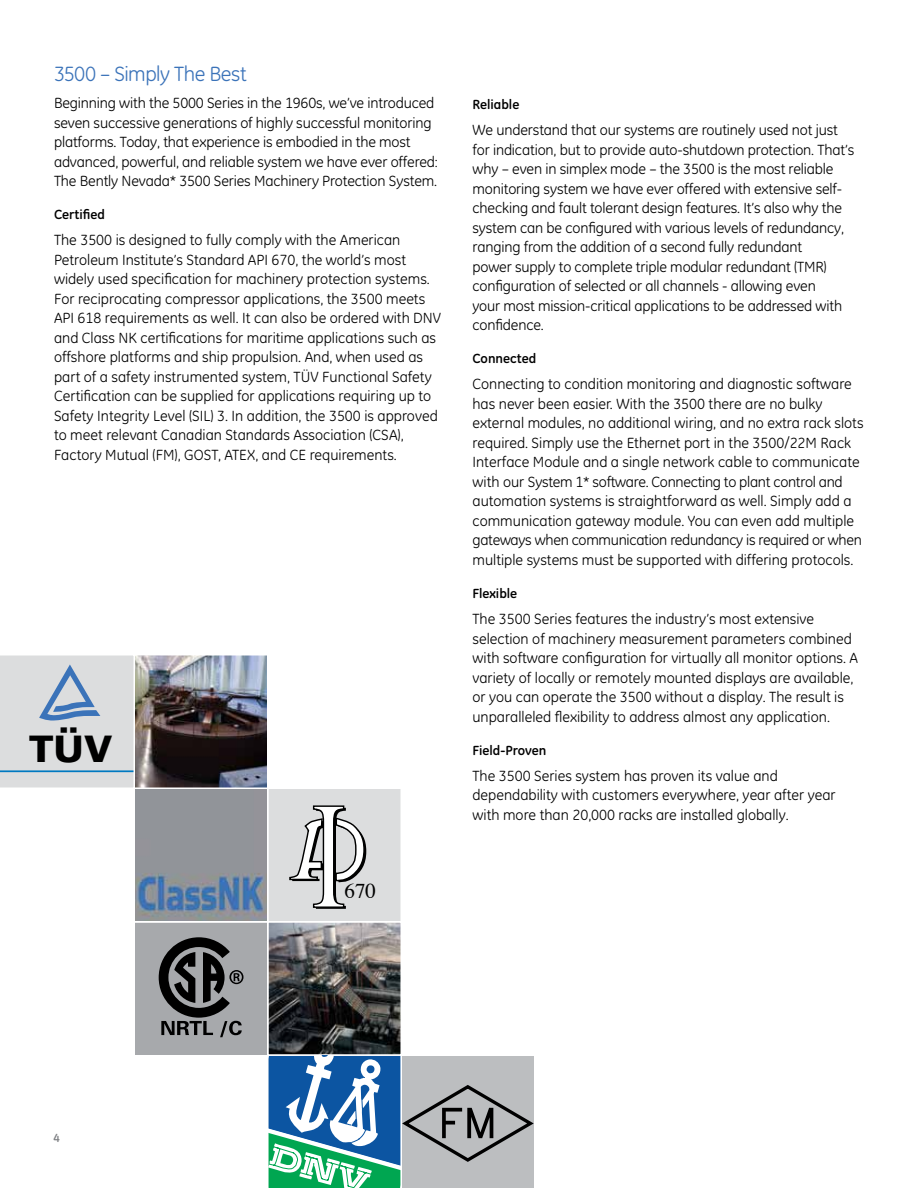
<style>
.page{position:relative;width:918px;height:1188px;background:#fff}
.page>*{position:absolute;margin:0;border:0;box-sizing:border-box;transform-origin:0 0}
.t1{font:900 36.6px "Univers";color:#000}
.t2{font:21px "GE Inspira";letter-spacing:-.025em;color:#3b73b9}
.t3{font:21px "Times";color:#000}
.t4{font:15px/19.5px "GE Inspira";color:#000}
.t5{font:700 13.5px "GE Inspira";color:#000}
.t6{font:700 12px "GE Inspira";color:#808285}
</style>
<div class="page">
<img style="left:270px;top:924px;width:129px;height:129px">
<div style="left:267px;top:921px;width:135px;height:135px;border:2px solid #fff"></div>
<div style="left:267px;top:788px;width:135px;height:135px;background:#dcddde;border:2px solid #fff"></div>
<img style="left:136px;top:791px;width:129px;height:129px">
<div style="left:133px;top:788px;width:135px;height:135px;border:2px solid #fff"></div>
<img style="left:136px;top:657px;width:129px;height:129px">
<div style="left:133px;top:654px;width:135px;height:135px;border:2px solid #fff"></div>
<svg style="left:0;top:654px;width:135px;height:135px;background:#d1d7dc"></svg>
<svg style="left:289px;top:805px;width:77px;height:104px"></svg>
<div style="left:135px;top:923px;width:132px;height:131px;background:#a7a9ac"></div>
<svg style="left:159px;top:937px;width:85px;height:100px"></svg>
<svg style="left:267px;top:1054px;width:267px;height:134px;background:#82a4b0"></svg>
<h2 class="t2" style="left:54px;top:61px;width:194px">3500 – Simply The Best</h2>
<p class="t4" style="left:54px;top:93px;width:385px">Beginning with the 5000 Series in the 1960s, we’ve introduced seven successive generations of highly successful monitoring platforms. Today, that experience is embodied in the most advanced, powerful, and reliable system we have ever offered:<br>The Bently Nevada* 3500 Series Machinery Protection System.</p>
<p class="t5" style="left:54px;top:206px;width:52px">Certified</p>
<p class="t4" style="left:54px;top:230px;width:389px">The 3500 is designed to fully comply with the American Petroleum Institute’s Standard API 670, the world’s most widely used specification for machinery protection systems.<br>For reciprocating compressor applications, the 3500 meets API 618 requirements as well. It can also be ordered with DNV and Class NK certifications for maritime applications such as offshore platforms and ship propulsion. And, when used as part of a safety instrumented system, TÜV Functional Safety Certification can be supplied for applications requiring up to Safety Integrity Level (SIL) 3. In addition, the 3500 is approved to meet relevant Canadian Standards Association (CSA), Factory Mutual (FM), GOST, ATEX, and CE requirements.</p>
<h1 class="t1" style="left:29px;top:725px;width:85px">TÜV</h1>
<h2 class="t3" style="left:345px;top:871px;width:33px">670</h2>
<p class="t5" style="left:472px;top:96px;width:48px">Reliable</p>
<p class="t4" style="left:472px;top:120px;width:383px">We understand that our systems are routinely used not just for indication, but to provide auto-shutdown protection. That’s why – even in simplex mode – the 3500 is the most reliable monitoring system we have ever offered with extensive self&shy;checking and fault tolerant design features. It’s also why the system can be configured with various levels of redundancy, ranging from the addition of a second fully redundant<br>power supply to complete triple modular redundant (TMR) configuration of selected or all channels - allowing even<br>your most mission-critical applications to be addressed with confidence.</p>
<p class="t5" style="left:472px;top:350px;width:65px">Connected</p>
<p class="t4" style="left:472px;top:375px;width:393px">Connecting to condition monitoring and diagnostic software has never been easier. With the 3500 there are no bulky external modules, no additional wiring, and no extra rack slots required. Simply use the Ethernet port in the 3500/22M Rack Interface Module and a single network cable to communicate with our System 1* software. Connecting to plant control and automation systems is straightforward as well. Simply add a communication gateway module. You can even add multiple gateways when communication redundancy is required or when multiple systems must be supported with differing protocols.</p>
<p class="t5" style="left:472px;top:585px;width:46px">Flexible</p>
<p class="t4" style="left:472px;top:609px;width:387px">The 3500 Series features the industry’s most extensive selection of machinery measurement parameters combined with software configuration for virtually all monitor options. A variety of locally or remotely mounted displays are available, or you can operate the 3500 without a display. The result is unparalleled flexibility to address almost any application.</p>
<p class="t5" style="left:472px;top:741px;width:75px">Field-Proven</p>
<p class="t4" style="left:472px;top:766px;width:365px">The 3500 Series system has proven its value and dependability with customers everywhere, year after year with more than 20,000 racks are installed globally.</p>
<p class="t6" style="left:54px;top:1130px;width:8px">4</p>
</div>
